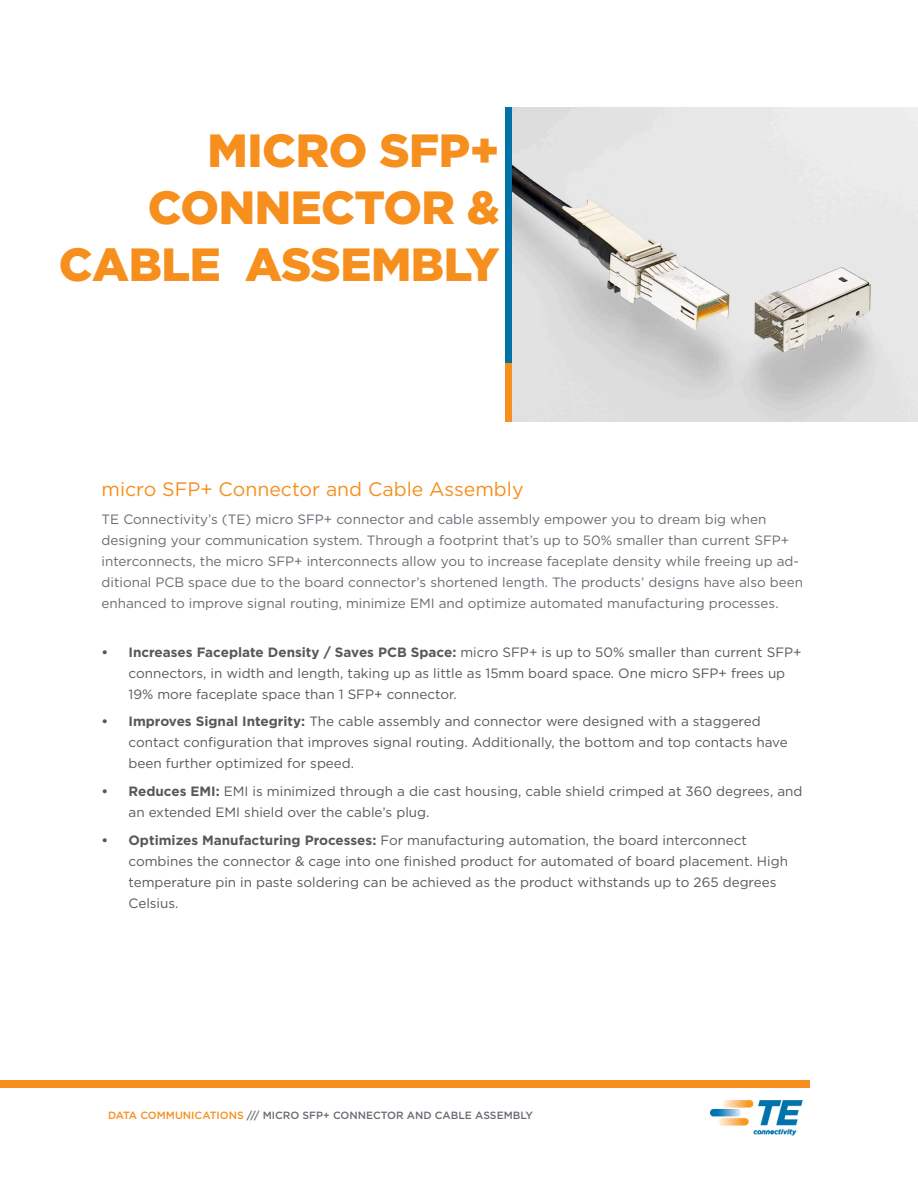
<style>
.page{position:relative;width:918px;height:1188px;background:#fff}
.page>*{position:absolute;margin:0;border:0;box-sizing:border-box;transform-origin:0 0}
.t1{font:900 46.5px/57px "Gotham";letter-spacing:-.01em;color:#f68f1e;text-align:right}
.t2{font:19.5px "Gotham";color:#f68f1e}
.t3{font:13.5px/21px "Gotham";color:#57585a}
.t4{font:13.5px/21px "Gotham";color:#696b73}
.t5{font:500 10.5px "Gotham";color:#696b73}
.s1{font-weight:700}
.s2{color:#f68f1e}
</style>
<div class="page">
<div style="left:505px;top:108px;width:8px;height:255px;background:#0071a7"></div>
<div style="left:505px;top:363px;width:8px;height:58px;background:#f68f1e"></div>
<div style="left:0;top:1080px;width:810px;height:8px;background:#f68f1e"></div>
<img style="left:710px;top:1100px;width:93px;height:36px">
<img style="left:513px;top:108px;width:405px;height:313px">
<h1 class="t1" style="left:59px;top:122px;width:442px">MICRO SFP+<br>CONNECTOR &amp;<br>CABLE ASSEMBLY</h1>
<h2 class="t2" style="left:102px;top:477px;width:424px">micro SFP+ Connector and Cable Assembly</h2>
<p class="t4" style="left:102px;top:508px;width:703px">TE Connectivity’s (TE) micro SFP+ connector and cable assembly empower you to dream big when designing your communication system. Through a footprint that’s up to 50% smaller than current SFP+ interconnects, the micro SFP+ interconnects allow you to increase faceplate density while freeing up ad&shy;ditional PCB space due to the board connector’s shortened length. The products’ designs have also been enhanced to improve signal routing, minimize EMI and optimize automated manufacturing processes.</p>
<p class="t3" style="left:129px;top:641px;width:675px;text-indent:-27px"><span class="s1">• Increases Faceplate Density / Saves PCB Space:</span> micro SFP+ is up to 50% smaller than current SFP+ connectors, in width and length, taking up as little as 15mm board space. One micro SFP+ frees up<br>19% more faceplate space than 1 SFP+ connector.</p>
<p class="t3" style="left:129px;top:711px;width:661px;text-indent:-27px"><span class="s1">• Improves Signal Integrity:</span> The cable assembly and connector were designed with a staggered contact configuration that improves signal routing. Additionally, the bottom and top contacts have been further optimized for speed.</p>
<p class="t3" style="left:129px;top:781px;width:675px;text-indent:-27px"><span class="s1">• Reduces EMI:</span> EMI is minimized through a die cast housing, cable shield crimped at 360 degrees, and an extended EMI shield over the cable’s plug.</p>
<p class="t3" style="left:129px;top:829px;width:661px;text-indent:-27px"><span class="s1">• Optimizes Manufacturing Processes:</span> For manufacturing automation, the board interconnect combines the connector &amp; cage into one finished product for automated of board placement. High temperature pin in paste soldering can be achieved as the product withstands up to 265 degrees Celsius.</p>
<p class="t5" style="left:108px;top:1108px;width:427px"><span class="s2">DATA COMMUNICATIONS</span> /// MICRO SFP+ CONNECTOR AND CABLE ASSEMBLY</p>
</div>
